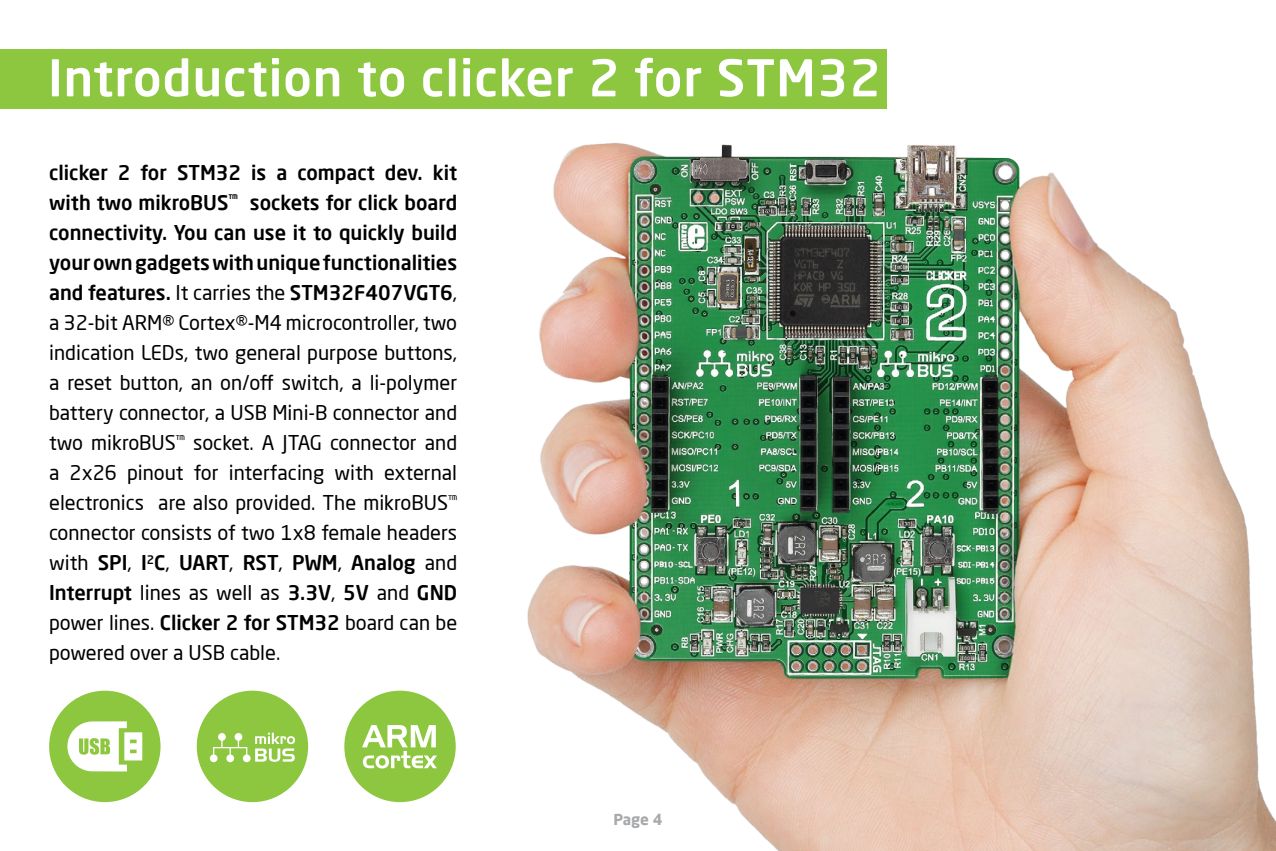
<style>
.page{position:relative;width:1276px;height:851px;background:#fff}
.page>*{position:absolute;margin:0;border:0;box-sizing:border-box;transform-origin:0 0}
.t1{font:500 50px "Neo Sans Pro";letter-spacing:.02em;color:#fff}
.t2{font:20px/30px "Neo Sans Pro";color:#000;text-align:justify}
.t3{font:700 15px "Neo Sans Pro";color:#a7a9ac}
.s1{font-weight:500}
</style>
<div class="page">
<img style="left:527px;top:143px;width:749px;height:707px">
<div style="left:49px;top:690px;width:111px;height:112px;background:#8dc63f;border-radius:50%"></div>
<svg style="left:67px;top:721px;width:75px;height:50px"></svg>
<div style="left:197px;top:690px;width:111px;height:112px;background:#8dc63f;border-radius:50%"></div>
<svg style="left:210px;top:732px;width:85px;height:30px"></svg>
<div style="left:344px;top:690px;width:112px;height:112px;background:#8dc63f;border-radius:50%"></div>
<svg style="left:362px;top:725px;width:75px;height:43px"></svg>
<div style="left:0;top:50px;width:886px;height:59px;background:#8dc63f"></div>
<h1 class="t1" style="left:48px;top:46px;width:834px">Introduction to clicker 2 for STM32</h1>
<p class="t2" style="left:49px;top:157px;width:410px"><span class="s1">clicker 2 for STM32 is a compact dev. kit with two mikroBUS</span><sup>™</sup> <span class="s1">sockets for click board connectivity. You can use it to quickly build your own gadgets with unique functionalities and features.</span> It carries the <span class="s1">STM32F407VGT6</span>, a 32-bit ARM® Cortex®-M4 microcontroller, two indication LEDs, two general purpose buttons, a reset button, an on/off switch, a li-polymer battery connector, a USB Mini-B connector and two mikroBUS<sup>™</sup> socket. A JTAG connector and a 2x26 pinout for interfacing with external electronics are also provided. The mikroBUS<sup>™ </sup>connector consists of two 1x8 female headers with <span class="s1">SPI</span>, <span class="s1">I</span><sup>2</sup><span class="s1">C</span>, <span class="s1">UART</span>, <span class="s1">RST</span>, <span class="s1">PWM</span>, <span class="s1">Analog</span> and <span class="s1">Interrupt</span> lines as well as <span class="s1">3.3V</span>, <span class="s1">5V</span> and <span class="s1">GND </span>power lines. <span class="s1">Clicker 2 for STM32</span> board can be powered over a USB cable.</p>
<p class="t3" style="left:613px;top:809px;width:51px">Page 4</p>
</div>
